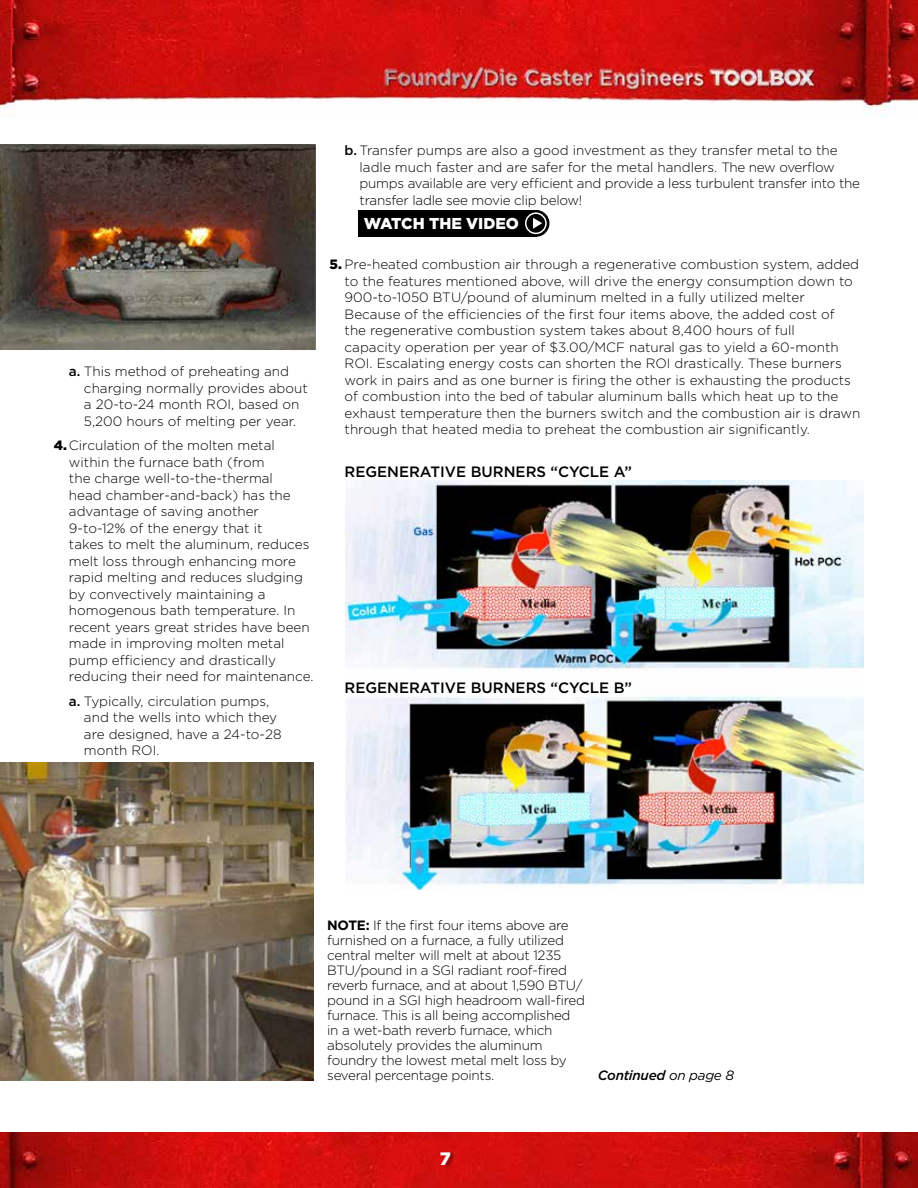
<style>
.page{position:relative;width:918px;height:1188px;background:#fff}
.page>*{position:absolute;margin:0;border:0;box-sizing:border-box;transform-origin:0 0}
.t1{font:900 18px "Gotham";color:#fff}
.t2{font:900 15.75px "Gotham";color:#fff}
.t3{font:500 15px "Gotham";color:#000}
.t4{font:300 13.5px/16.5px "Gotham";color:#000}
.t5{font:300 13.5px/15px "Gotham";letter-spacing:-.02em;color:#000}
.t6{font:italic 500 13.5px "Gotham";letter-spacing:-.02em;color:#000}
.s1{font-weight:500}
.s2{font-weight:900}
.s3{font-weight:700}
.s4{font-weight:400}
</style>
<div class="page">
<img style="left:0;top:1133px;width:918px;height:55px">
<img style="left:0;top:0;width:918px;height:117px">
<div style="left:358px;top:210px;width:179px;height:27px;background:#000"></div>
<svg style="left:523px;top:211px;width:26px;height:25px"></svg>
<div style="left:523px;top:210px;width:26px;height:27px;border:2px solid #000;border-radius:50%"></div>
<svg style="left:533px;top:218px;width:9px;height:11px"></svg>
<div style="left:525px;top:212px;width:22px;height:22px;border:2px solid #fff;border-radius:50%"></div>
<div style="left:441px;top:1151px;width:16px;height:19px;background:#000;opacity:.4"></div>
<img style="left:0;top:144px;width:316px;height:205px">
<img style="left:0;top:763px;width:314px;height:318px">
<img style="left:345px;top:480px;width:519px;height:410px">
<p class="t4" style="left:84px;top:363px;width:225px;text-indent:-15px"><span class="s1">a.</span> This method of preheating and charging normally provides about a 20-to-24 month ROI, based on<br>5,200 hours of melting per year.</p>
<p class="t4" style="left:69px;top:437px;width:246px;text-indent:-15px"><span class="s2">4.</span>Circulation of the molten metal within the furnace bath (from<br>the charge well-to-the-thermal<br>head chamber-and-back) has the advantage of saving another<br>9-to-12% of the energy that it<br>takes to melt the aluminum, reduces melt loss through enhancing more rapid melting and reduces sludging by convectively maintaining a homogenous bath temperature. In recent years great strides have been made in improving molten metal pump efficiency and drastically reducing their need for maintenance.</p>
<p class="t4" style="left:84px;top:693px;width:199px;text-indent:-15px"><span class="s1">a.</span> Typically, circulation pumps, and the wells into which they are designed, have a 24-to-28 month ROI.</p>
<p class="t5" style="left:360px;top:142px;width:502px;line-height:16.5px;text-indent:-15px"><span class="s1">b.</span> Transfer pumps are also a good investment as they transfer metal to the ladle much faster and are safer for the metal handlers. The new overflow pumps available are very efficient and provide a less turbulent transfer into the transfer ladle see movie clip below!</p>
<p class="t2" style="left:364px;top:212px;width:157px">WATCH THE VIDEO</p>
<p class="t4" style="left:345px;top:256px;width:517px;text-indent:-15px"><span class="s2">5.</span> Pre-heated combustion air through a regenerative combustion system, added to the features mentioned above, will drive the energy consumption down to 900-to-1050 BTU/pound of aluminum melted in a fully utilized melter Because of the efficiencies of the first four items above, the added cost of<br>the regenerative combustion system takes about 8,400 hours of full<br>capacity operation per year of $3.00/MCF natural gas to yield a 60-month ROI. Escalating energy costs can shorten the ROI drastically. These burners work in pairs and as one burner is firing the other is exhausting the products of combustion into the bed of tabular aluminum balls which heat up to the exhaust temperature then the burners switch and the combustion air is drawn through that heated media to preheat the combustion air significantly.</p>
<p class="t3" style="left:345px;top:461px;width:289px">REGENERATIVE BURNERS “CYCLE A”</p>
<p class="t3" style="left:345px;top:678px;width:289px">REGENERATIVE BURNERS “CYCLE B”</p>
<p class="t5" style="left:327px;top:918px;width:259px"><span class="s3">NOTE:</span> If the first four items above are furnished on a furnace, a fully utilized central melter will melt at about 1235<br>BTU/pound in a SGI radiant roof-fired reverb furnace, and at about 1,590 BTU/ pound in a SGI high headroom wall-fired furnace. This is all being accomplished in a wet-bath reverb furnace, which absolutely provides the aluminum foundry the lowest metal melt loss by several percentage points.</p>
<p class="t6" style="left:598px;top:1067px;width:138px">Continued <span class="s4">on page 8</span></p>
<h1 class="t1" style="left:440px;top:1146px;width:13px">7</h1>
</div>
